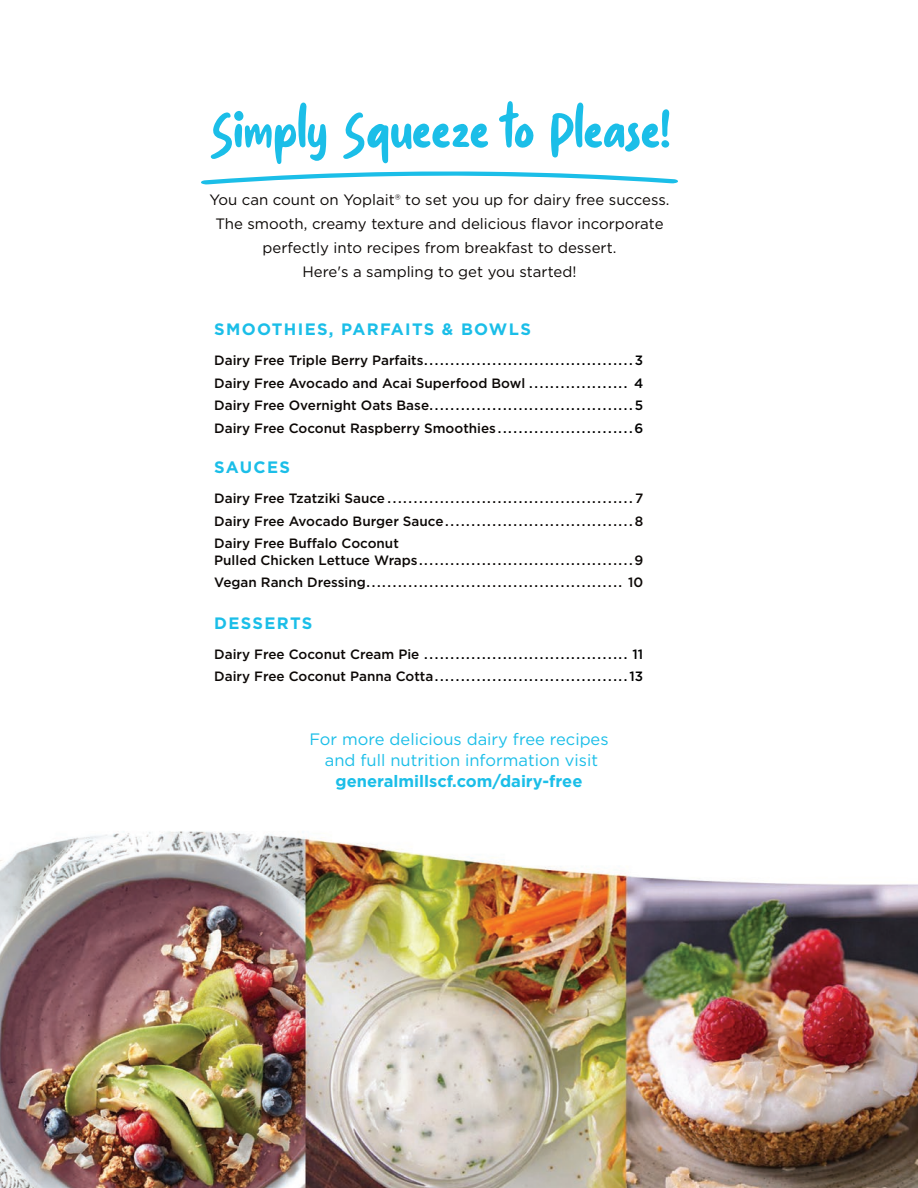
<style>
.page{position:relative;width:918px;height:1188px;background:#fff}
.page>*{position:absolute;margin:0;border:0;box-sizing:border-box;transform-origin:0 0}
.t1{font:57px "Slime Yogurt";color:#1bbee8}
.t2{font:16.5px/21px "Gotham";color:#1bbee8;text-align:center}
.t3{font:700 16.5px "Gotham";letter-spacing:.08em;color:#1bbee8}
.t4{font:15px/24px "Gotham";color:#0c0806;text-align:center}
.t5{font:500 13.5px/22.5px "Gotham";color:#000;text-align:justify}
.t6{font:500 13.5px/22.5px "Gotham";color:#0c0806;text-align:justify}
.s1{color:#231f20}
.s2{color:#0c0806}
.s3{font-weight:700}
</style>
<div class="page">
<svg style="left:201px;top:171px;width:477px;height:14px"></svg>
<img style="left:0;top:831px;width:918px;height:357px">
<p class="t1" style="left:209px;top:87px;width:462px">Simply Squeeze to Please!</p>
<p class="t4" style="left:209px;top:187px;width:462px">You can count on Yoplait<span class="s1">®</span> to set you up for dairy free success.<br>The smooth, creamy texture and delicious flavor incorporate perfectly into recipes from breakfast to dessert.<br>Here's a sampling to get you started!</p>
<p class="t3" style="left:214px;top:319px;width:318px">SMOOTHIES, PARFAITS &amp; BOWLS</p>
<p class="t5" style="left:214px;top:349px;width:431px"><span class="s2">Dairy Free Triple Berry Parfaits</span>........................................3<br><span class="s2">Dairy Free Avocado and Acai Superfood Bowl</span> ................... 4<br><span class="s2">Dairy Free Overnight Oats Base</span>.......................................5<br><span class="s2">Dairy Free Coconut Raspberry Smoothies</span> ..........................6</p>
<p class="t3" style="left:214px;top:457px;width:77px">SAUCES</p>
<p class="t6" style="left:214px;top:487px;width:431px">Dairy Free Tzatziki Sauce...............................................7<br>Dairy Free Avocado Burger Sauce....................................8<br>Dairy Free Buffalo Coconut</p>
<p class="t6" style="left:214px;top:549px;width:431px">Pulled Chicken Lettuce Wraps.........................................9<br>Vegan Ranch Dressing................................................. 10</p>
<p class="t3" style="left:214px;top:612px;width:100px">DESSERTS</p>
<p class="t5" style="left:214px;top:643px;width:431px"><span class="s2">Dairy Free Coconut Cream Pie</span> ....................................... 11<br><span class="s2">Dairy Free Coconut Panna Cotta</span>.....................................13</p>
<p class="t2" style="left:309px;top:728px;width:301px">For more delicious dairy free recipes and full nutrition information visit <span class="s3">generalmillscf.com/dairy-free</span></p>
</div>
